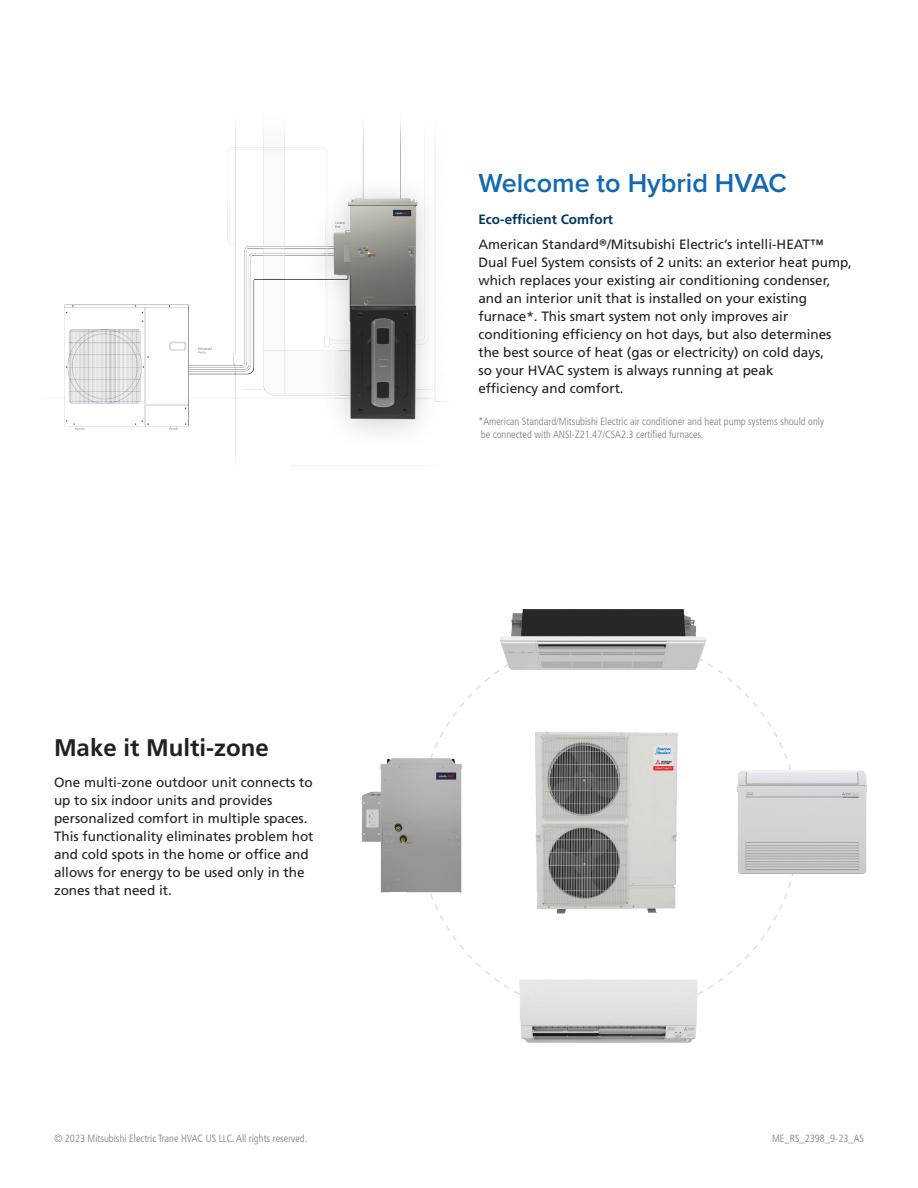
<style>
.page{position:relative;width:918px;height:1188px;background:#fff}
.page>*{position:absolute;margin:0;border:0;box-sizing:border-box;transform-origin:0 0}
.t1{font:600 27px "Proxima Nova";color:#1169b4}
.t2{font:700 24px "Frutiger LT Pro";color:#231f20}
.t3{font:13.5px/18px "Frutiger LT Pro";color:#231f20}
.t4{font:300 condensed 10.5px/12.6px "Frutiger LT Pro";color:#76787b}
.s1{font-weight:700;color:#01385e}
.s2{font-family:"Styrene A"}
.s3{font-weight:700;font-stretch:condensed}
</style>
<div class="page">
<img style="left:64px;top:120px;width:381px;height:347px">
<img style="left:520px;top:1018px;width:177px;height:25px">
<svg style="left:435px;top:670px;width:355px;height:348px"></svg>
<img style="left:361px;top:747px;width:109px;height:154px">
<img style="left:688px;top:762px;width:179px;height:125px">
<img style="left:490px;top:609px;width:226px;height:96px">
<h2 class="t2" style="left:54px;top:733px;width:216px">Make it Multi-zone</h2>
<p class="t3" style="left:54px;top:774px;width:261px">One multi-zone outdoor unit connects to up to six indoor units and provides personalized comfort in multiple spaces.<br>This functionality eliminates problem hot and cold spots in the home or office and allows for energy to be used only in the zones that need it.</p>
<h1 class="t1" style="left:478px;top:163px;width:310px">Welcome to Hybrid HVAC</h1>
<p class="t3" style="left:478px;top:207px;width:347px;line-height:24.8px"><span class="s1">Eco-efficient Comfort<br></span>American Standard<span class="s2">®</span>/Mitsubishi Electric’s intelli-HEAT<span class="s3">™</span></p>
<p class="t3" style="left:478px;top:253px;width:375px">Dual Fuel System consists of 2 units: an exterior heat pump, which replaces your existing air conditioning condenser, and an interior unit that is installed on your existing furnace*. This smart system not only improves air conditioning efficiency on hot days, but also determines the best source of heat (gas or electricity) on cold days,<br>so your HVAC system is always running at peak<br>efficiency and comfort.</p>
<p class="t4" style="left:478px;top:416px;width:347px">*American Standard/Mitsubishi Electric air conditioner and heat pump systems should only be connected with ANSI-Z21.47/CSA2.3 certified furnaces.</p>
<p class="t4" style="left:54px;top:1132px;width:255px">© 2023 Mitsubishi Electric Trane HVAC US LLC. All rights reserved.</p>
<p class="t4" style="left:772px;top:1132px;width:93px">ME_RS_2398_9-23_AS</p>
</div>
